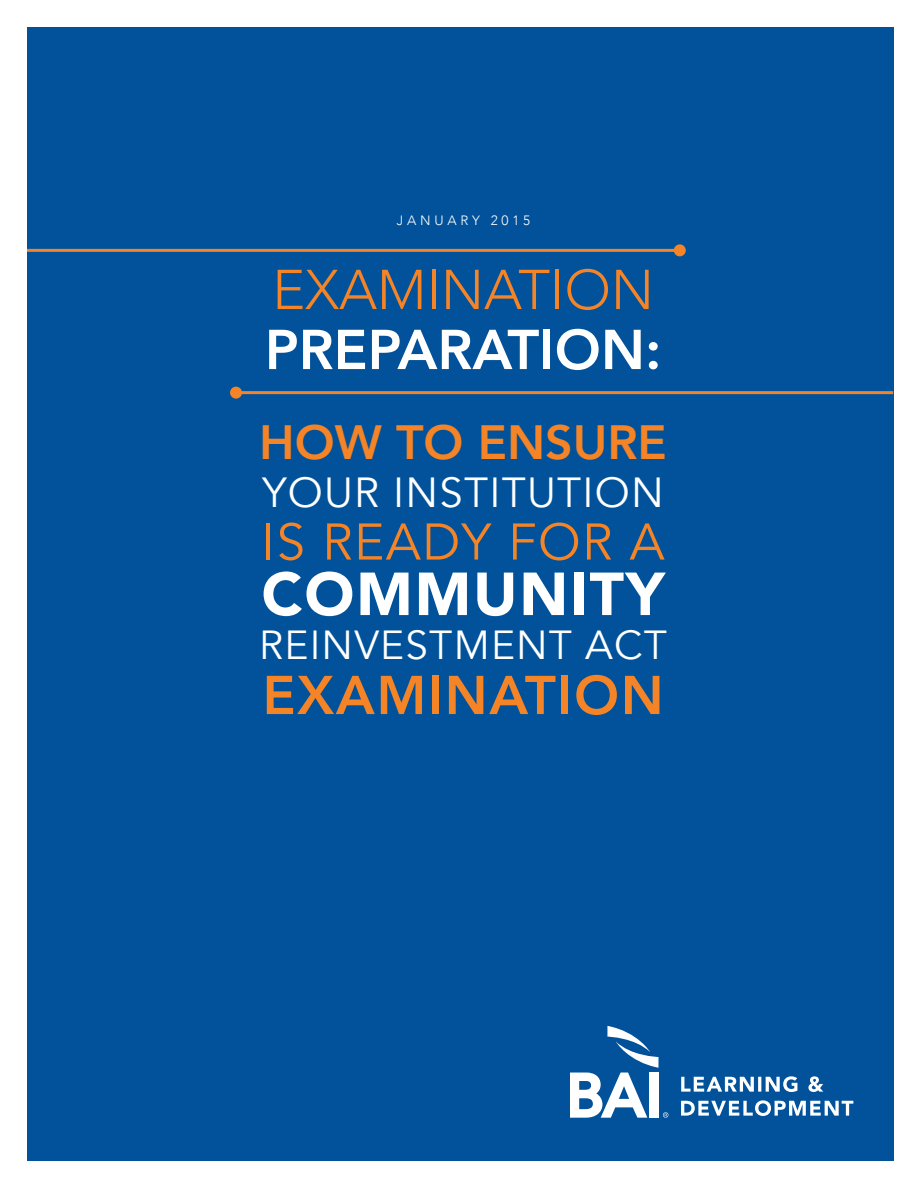
<style>
.page{position:relative;width:918px;height:1188px;background:#fff}
.page>*{position:absolute;margin:0;border:0;box-sizing:border-box;transform-origin:0 0}
.Compliance_Classroom{font:900 60px "Avenir";letter-spacing:.03em;color:#fff}
.Compliance_Classroom-2{font:800 55.5px "Avenir";color:#fff}
.Compliance_Classroom-3{font:300 55.5px "Avenir";color:#f58427}
.Compliance_Classroom-4{font:800 54px "Avenir";letter-spacing:.03em;color:#f58427}
.Compliance_Classroom-5{font:51px "Avenir";letter-spacing:.03em;color:#f58427}
.Compliance_Classroom-6{font:800 48px "Avenir";color:#f58427}
.Compliance_Classroom-7{font:42px "Avenir";letter-spacing:.03em;color:#fff}
.Compliance_Classroom-8{font:40.5px "Avenir";letter-spacing:.03em;color:#fff}
.Compliance_Classroom-9{font:300 13.5px "Avenir";letter-spacing:.28em;color:#fff}
</style>
<div class="page">
<div style="left:27px;top:27px;width:866px;height:1134px;background:#01529a"></div>
<hr style="left:236px;top:391px;width:657px;height:3px;background:#f58427">
<div style="left:230px;top:387px;width:12px;height:12px;background:#f58427;border-radius:50%"></div>
<hr style="left:27px;top:249px;width:653px;height:3px;background:#f58427">
<div style="left:674px;top:244px;width:12px;height:12px;background:#f58427;border-radius:50%"></div>
<svg style="left:570px;top:1026px;width:98px;height:92px"></svg>
<svg style="left:681px;top:1100px;width:172px;height:16px"></svg>
<svg style="left:681px;top:1076px;width:142px;height:16px"></svg>
<p class="Compliance_Classroom-9" style="left:397px;top:212px;width:135px">JANUARY 2015</p>
<p class="Compliance_Classroom-3" style="left:272px;top:257px;width:383px">EXAMINATION</p>
<p class="Compliance_Classroom-2" style="left:265px;top:307px;width:398px">PREPARATION:</p>
<p class="Compliance_Classroom-6" style="left:259px;top:405px;width:409px">HOW TO ENSURE</p>
<p class="Compliance_Classroom-7" style="left:262px;top:468px;width:403px">YOUR INSTITUTION</p>
<p class="Compliance_Classroom-5" style="left:262px;top:512px;width:404px">IS READY FOR A</p>
<p class="Compliance_Classroom" style="left:262px;top:543px;width:405px">COMMUNITY</p>
<p class="Compliance_Classroom-8" style="left:259px;top:620px;width:409px">REINVESTMENT ACT</p>
<p class="Compliance_Classroom-4" style="left:263px;top:653px;width:403px">EXAMINATION</p>
</div>
